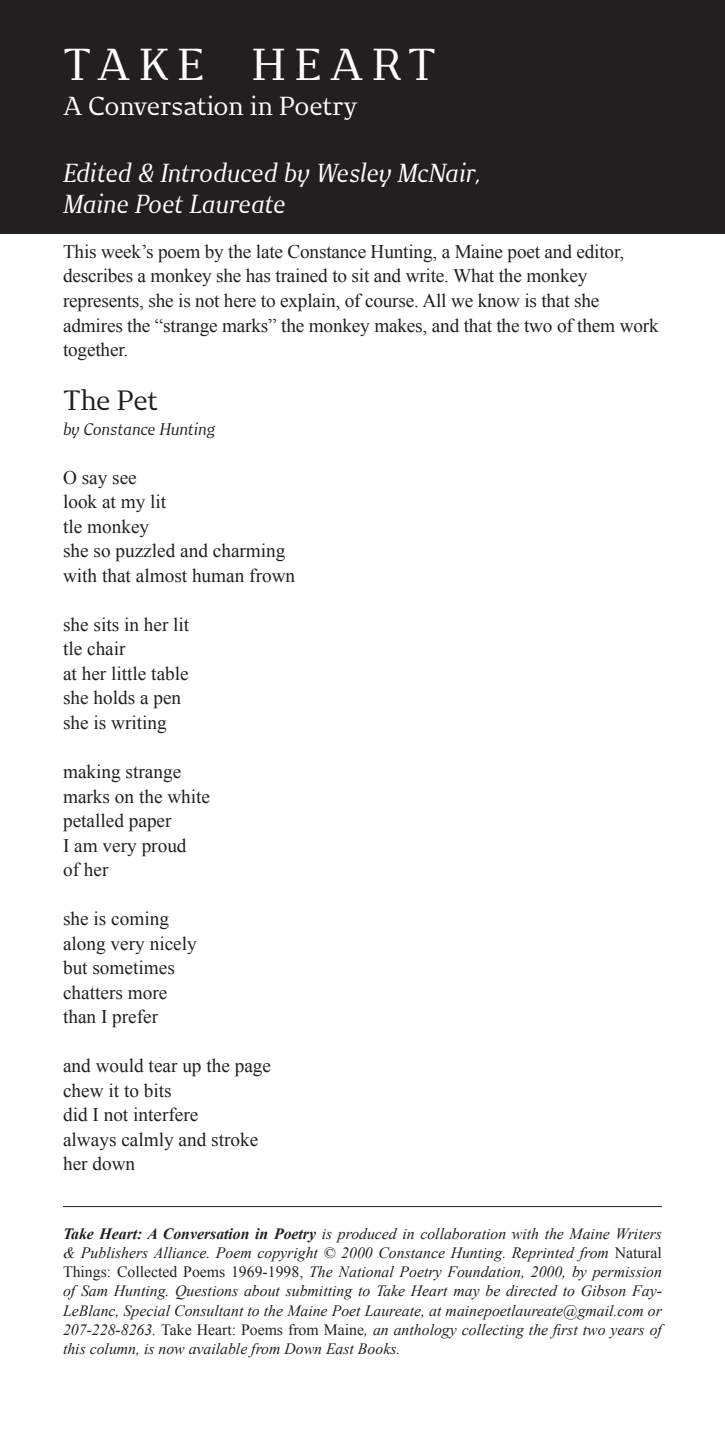
<style>
.page{position:relative;width:725px;height:1442px;background:#fff}
.page>*{position:absolute;margin:0;border:0;box-sizing:border-box;transform-origin:0 0}
.t1{font:42px "New June Serif";letter-spacing:.21em;color:#fff}
.t2{font:26.25px "New June Serif";letter-spacing:-.015em;color:#231f20}
.t3{font:italic 24.5px/31.5px "New June Serif";letter-spacing:-.02em;color:#fff}
.t4{font:24.5px "New June Serif";color:#fff}
.t5{font:19.25px/24.5px "Times New Roman";color:#231f20}
.t6{font:italic 15.75px/19.2px "Times New Roman";color:#231f20;text-align:justify}
.t7{font:italic 15.75px "New June Serif";letter-spacing:-.02em;color:#231f20}
.s1{font-weight:700}
.s2{font-style:normal}
</style>
<div class="page">
<div style="left:0;top:0;width:724px;height:233px;background:#231f20"></div>
<hr style="left:63px;top:1205px;width:599px;height:1px;background:#231f20">
<h1 class="t1" style="left:63px;top:39px;width:374px">TAKE HEART</h1>
<p class="t4" style="left:63px;top:91px;width:296px">A Conversation in Poetry</p>
<p class="t3" style="left:63px;top:156px;width:419px">Edited &amp; Introduced by Wesley McNair,<br>Maine Poet Laureate</p>
<p class="t5" style="left:63px;top:239px;width:597px">This week’s poem by the late Constance Hunting, a Maine poet and editor, describes a monkey she has trained to sit and write. What the monkey represents, she is not here to explain, of course. All we know is that she admires the “strange marks” the monkey makes, and that the two of them work together.</p>
<h2 class="t2" style="left:63px;top:385px;width:96px">The Pet</h2>
<p class="t7" style="left:63px;top:419px;width:154px">by Constance Hunting</p>
<p class="t5" style="left:63px;top:465px;width:234px">O say see<br>look at my lit<br>tle monkey<br>she so puzzled and charming with that almost human frown</p>
<p class="t5" style="left:63px;top:612px;width:128px">she sits in her lit tle chair<br>at her little table she holds a pen she is writing</p>
<p class="t5" style="left:63px;top:759px;width:149px">making strange marks on the white petalled paper<br>I am very proud<br>of her</p>
<p class="t5" style="left:63px;top:906px;width:135px">she is coming along very nicely but sometimes chatters more than I prefer</p>
<p class="t5" style="left:63px;top:1053px;width:209px">and would tear up the page chew it to bits<br>did I not interfere<br>always calmly and stroke her down</p>
<p class="t6" style="left:63px;top:1223px;width:600px"><span class="s1">Take Heart: A Conversation in Poetry</span> is produced in collaboration with the Maine Writers &amp; Publishers Alliance. Poem copyright © 2000 Constance Hunting. Reprinted from <span class="s2">Natural Things: Collected Poems 1969-1998,</span> The National Poetry Foundation, 2000, by permission of Sam Hunting. Questions about submitting to Take Heart may be directed to Gibson Fay-LeBlanc, Special Consultant to the Maine Poet Laureate, at mainepoetlaureate@gmail.com or 207-228-8263. <span class="s2">Take Heart: Poems from Maine</span>, an anthology collecting the first two years of this column, is now available from Down East Books.</p>
</div>
